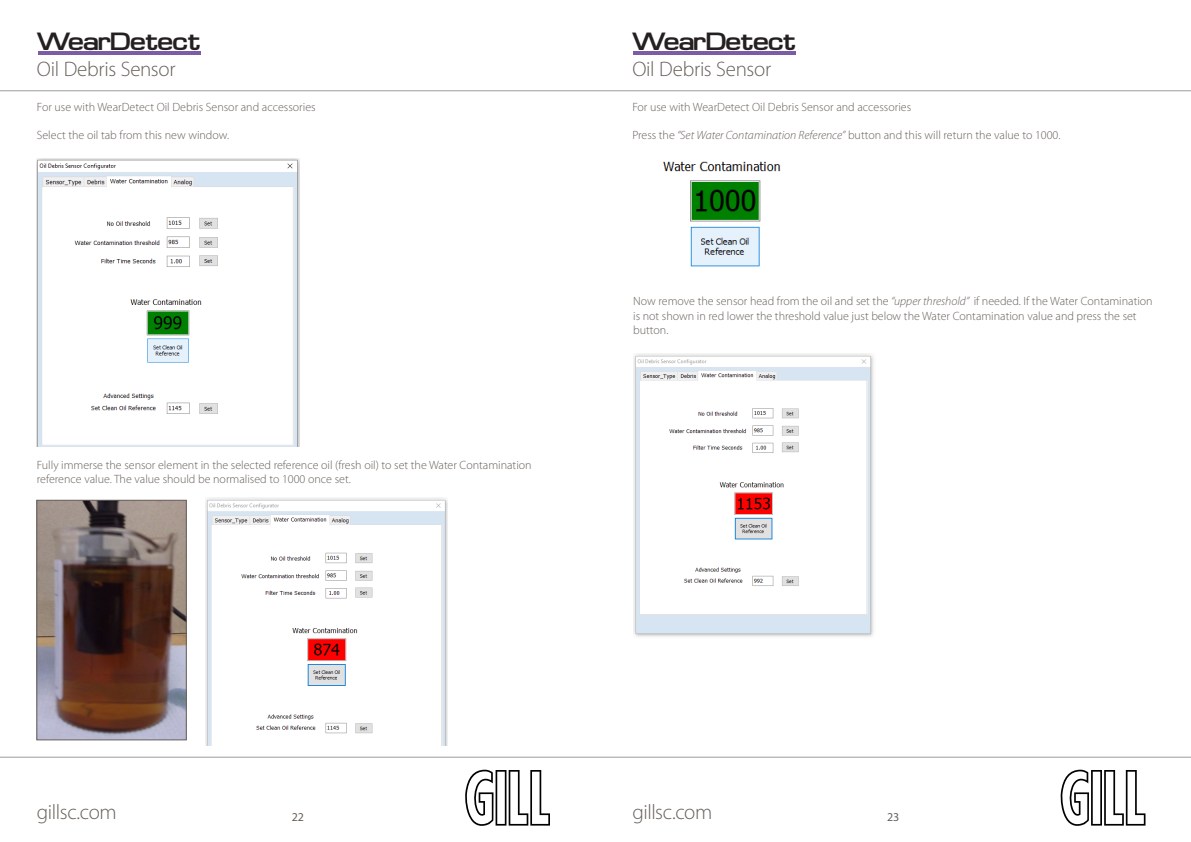
<style>
.page{position:relative;width:1191px;height:842px;background:#fff}
.page>*{position:absolute;margin:0;border:0;box-sizing:border-box;transform-origin:0 0}
.t1{font:26.4px "Waukegan ME Extend";color:#241f21;scale:1.04 1}
.t2{font:300 21px "Myriad Pro";letter-spacing:-.015em;color:#67605a}
.t3{font:300 12px/14.4px "Myriad Pro";color:#67605a}
.t4{font:12px "Myriad Pro";color:#67605a}
.s1{font-style:italic}
</style>
<div class="page">
<hr style="left:0;top:91px;width:1191px;height:1px;background:#9d9d9c">
<hr style="left:0;top:757px;width:1191px;height:1px;background:#9d9d9c">
<svg style="left:465px;top:770px;width:85px;height:56px"></svg>
<svg style="left:1060px;top:770px;width:85px;height:56px"></svg>
<hr style="left:38px;top:51px;width:162px;height:4px;background:#7d5ca6">
<hr style="left:633px;top:51px;width:163px;height:4px;background:#7d5ca6">
<img style="left:39px;top:502px;width:145px;height:236px">
<div style="left:37px;top:500px;width:149px;height:240px;border:1px solid #67605a"></div>
<img style="left:37px;top:159px;width:263px;height:287px">
<img style="left:205px;top:497px;width:242px;height:248px">
<img style="left:663px;top:161px;width:118px;height:106px">
<img style="left:633px;top:353px;width:241px;height:284px">
<h1 class="t1" style="left:36px;top:33px;width:159px">WearDetect</h1>
<h2 class="t2" style="left:37px;top:56px;width:140px">Oil Debris Sensor</h2>
<h1 class="t1" style="left:632px;top:33px;width:159px">WearDetect</h1>
<h2 class="t2" style="left:632px;top:56px;width:140px">Oil Debris Sensor</h2>
<p class="t3" style="left:37px;top:100px;width:280px">For use with WearDetect Oil Debris Sensor and accessories</p>
<p class="t3" style="left:632px;top:100px;width:280px">For use with WearDetect Oil Debris Sensor and accessories</p>
<p class="t3" style="left:37px;top:128px;width:194px">Select the oil tab from this new window.</p>
<p class="t3" style="left:37px;top:457px;width:496px">Fully immerse the sensor element in the selected reference oil (fresh oil) to set the Water Contamination reference value. The value should be normalised to 1000 once set.</p>
<p class="t3" style="left:632px;top:128px;width:430px">Press the <span class="s1">“Set Water Contamination Reference”</span> button and this will return the value to 1000.</p>
<p class="t3" style="left:633px;top:294px;width:521px">Now remove the sensor head from the oil and set the <span class="s1">“upper threshold”</span> if needed. If the Water Contamination is not shown in red lower the threshold value just below the Water Contamination value and press the set button.</p>
<h2 class="t2" style="left:37px;top:799px;width:81px">gillsc.com</h2>
<p class="t4" style="left:292px;top:809px;width:14px">22</p>
<h2 class="t2" style="left:632px;top:799px;width:81px">gillsc.com</h2>
<p class="t4" style="left:887px;top:809px;width:14px">23</p>
</div>
